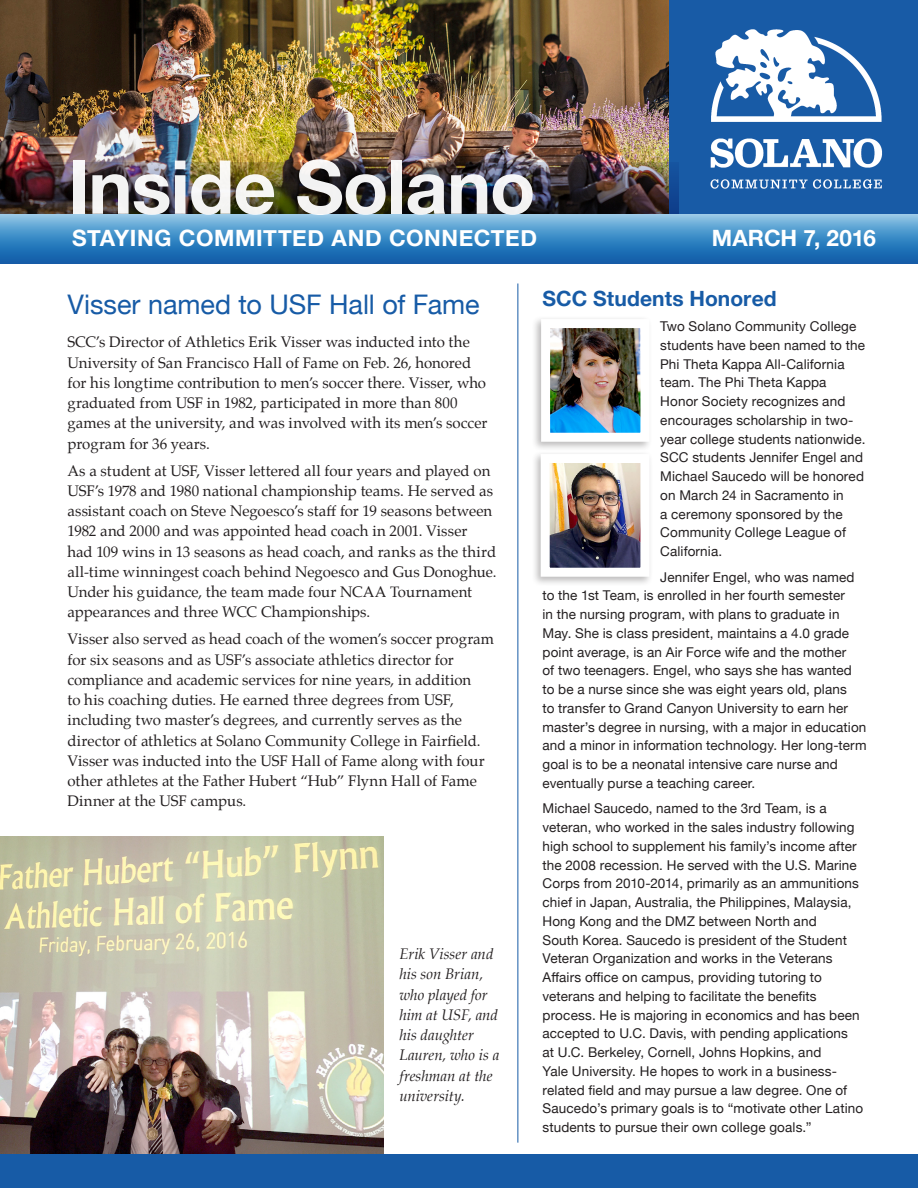
<style>
.page{position:relative;width:918px;height:1188px;background:#fff}
.page>*{position:absolute;margin:0;border:0;box-sizing:border-box;transform-origin:0 0}
.t1{font:700 74.55px "Helvetica Neue";letter-spacing:-.015em;color:#fff}
.headline{font:27px "Helvetica Neue";letter-spacing:-.005em;color:#175ba6}
.t2{font:700 22.5px "Helvetica Neue";letter-spacing:.02em;color:#fff}
.t3{font:700 22.5px "Helvetica Neue";letter-spacing:-.005em;color:#fff}
.subhead{font:700 21px "Helvetica Neue";letter-spacing:.005em;color:#175ba6}
.body_text{font:15px/20.2px "Palatino";color:#231f20}
.t4{font:italic 15px/20.2px "Palatino";letter-spacing:-.005em;color:#231f20}
.Helvetica_body{font:13.5px/18.8px "Helvetica Neue";letter-spacing:.01em;color:#231f20}
</style>
<div class="page">
<img style="left:0;top:836px;width:384px;height:318px">
<svg style="left:0;top:214px;width:918px;height:50px;background:#428bc5"></svg>
<img style="left:0;top:0;width:918px;height:214px">
<img style="left:0;top:162px;width:679px;height:52px">
<div style="left:0;top:1154px;width:918px;height:34px;background:#175ba6"></div>
<div style="left:531px;top:451px;width:122px;height:136px;background:#231f20;opacity:.3"></div>
<img style="left:551px;top:464px;width:88px;height:103px">
<div style="left:541px;top:454px;width:108px;height:123px;border:9px solid #fff"></div>
<div style="left:531px;top:316px;width:122px;height:136px;background:#231f20;opacity:.3"></div>
<img style="left:551px;top:329px;width:88px;height:103px">
<div style="left:541px;top:319px;width:108px;height:123px;border:9px solid #fff"></div>
<hr style="left:518px;top:284px;width:1px;height:859px;background:#175ba6">
<h1 class="t1" style="left:68px;top:129px;width:469px">Inside Solano</h1>
<p class="t2" style="left:72px;top:220px;width:467px">STAYING COMMITTED AND CONNECTED</p>
<p class="t3" style="left:712px;top:220px;width:166px">MARCH 7, 2016</p>
<p class="headline" style="left:68px;top:285px;width:414px">Visser named to USF Hall of Fame</p>
<p class="body_text" style="left:68px;top:332px;width:421px">SCC’s Director of Athletics Erik Visser was inducted into the University of San Francisco Hall of Fame on Feb. 26, honored for his longtime contribution to men’s soccer there. Visser, who graduated from USF in 1982, participated in more than 800 games at the university, and was involved with its men’s soccer program for 36 years.</p>
<p class="body_text" style="left:68px;top:460px;width:431px">As a student at USF, Visser lettered all four years and played on USF’s 1978 and 1980 national championship teams. He served as assistant coach on Steve Negoesco’s staff for 19 seasons between 1982 and 2000 and was appointed head coach in 2001. Visser<br>had 109 wins in 13 seasons as head coach, and ranks as the third all-time winningest coach behind Negoesco and Gus Donoghue.<br>Under his guidance, the team made four NCAA Tournament appearances and three WCC Championships.</p>
<p class="body_text" style="left:68px;top:629px;width:428px">Visser also served as head coach of the women’s soccer program for six seasons and as USF’s associate athletics director for compliance and academic services for nine years, in addition<br>to his coaching duties. He earned three degrees from USF, including two master’s degrees, and currently serves as the director of athletics at Solano Community College in Fairfield.<br>Visser was inducted into the USF Hall of Fame along with four other athletes at the Father Hubert “Hub” Flynn Hall of Fame Dinner at the USF campus.</p>
<p class="t4" style="left:399px;top:944px;width:101px">Erik Visser and his son Brian, who played for him at USF, and his daughter<br>Lauren, who is a freshman at the university.</p>
<p class="subhead" style="left:543px;top:282px;width:236px">SCC Students Honored</p>
<p class="Helvetica_body" style="left:660px;top:318px;width:207px">Two Solano Community College students have been named to the<br>Phi Theta Kappa All-California team. The Phi Theta Kappa<br>Honor Society recognizes and encourages scholarship in two&shy;year college students nationwide.<br>SCC students Jennifer Engel and<br>Michael Saucedo will be honored on March 24 in Sacramento in<br>a ceremony sponsored by the<br>Community College League of<br>California.</p>
<p class="Helvetica_body" style="left:543px;top:568px;width:326px;text-indent:118px">Jennifer Engel, who was named to the 1st Team, is enrolled in her fourth semester<br>in the nursing program, with plans to graduate in May. She is class president, maintains a 4.0 grade point average, is an Air Force wife and the mother<br>of two teenagers. Engel, who says she has wanted to be a nurse since she was eight years old, plans<br>to transfer to Grand Canyon University to earn her master’s degree in nursing, with a major in education and a minor in information technology. Her long-term goal is to be a neonatal intensive care nurse and eventually purse a teaching career.</p>
<p class="Helvetica_body" style="left:543px;top:800px;width:322px">Michael Saucedo, named to the 3rd Team, is a veteran, who worked in the sales industry following high school to supplement his family’s income after the 2008 recession. He served with the U.S. Marine Corps from 2010-2014, primarily as an ammunitions chief in Japan, Australia, the Philippines, Malaysia, Hong Kong and the DMZ between North and<br>South Korea. Saucedo is president of the Student Veteran Organization and works in the Veterans Affairs office on campus, providing tutoring to veterans and helping to facilitate the benefits process. He is majoring in economics and has been accepted to U.C. Davis, with pending applications<br>at U.C. Berkeley, Cornell, Johns Hopkins, and<br>Yale University. He hopes to work in a business&shy;related field and may pursue a law degree. One of Saucedo’s primary goals is to “motivate other Latino students to pursue their own college goals.”</p>
</div>
